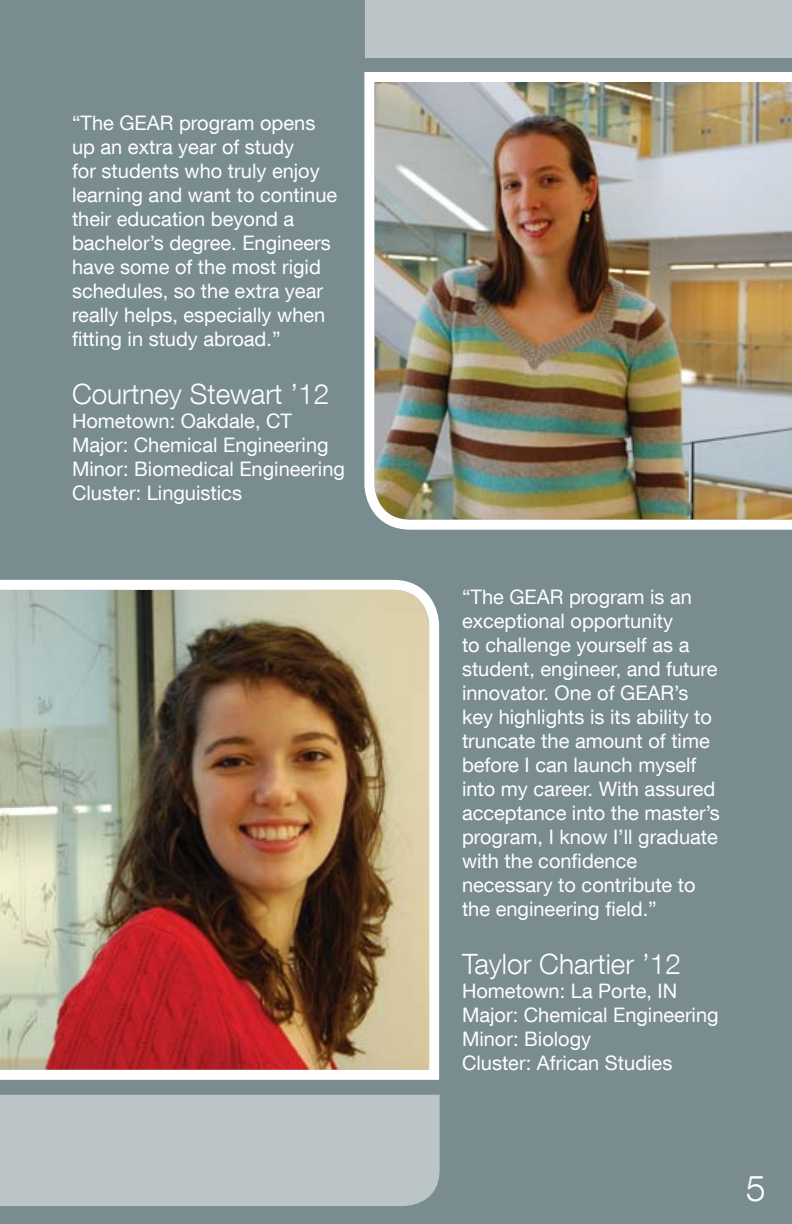
<style>
.page{position:relative;width:792px;height:1224px;background:#798c90}
.page>*{position:absolute;margin:0;border:0;box-sizing:border-box;transform-origin:0 0}
.t1{font:300 36px "Helvetica Neue LT Com";color:#fff}
.t2{font:300 28px "Helvetica Neue LT Com";color:#fff}
.t3{font:20px/24px "Helvetica Neue LT Com";color:#fff}
</style>
<div class="page">
<img style="left:364px;top:72px;width:428px;height:458px">
<img style="left:0;top:579px;width:440px;height:501px">
<div style="left:0;top:1095px;width:440px;height:111px;background:#bbc5c7"></div>
<div style="left:365px;top:0;width:427px;height:58px;background:#bbc5c7"></div>
<p class="t3" style="left:72px;top:111px;width:267px">“The GEAR program opens up an extra year of study<br>for students who truly enjoy learning and want to continue their education beyond a bachelor’s degree. Engineers have some of the most rigid schedules, so the extra year really helps, especially when fitting in study abroad.”</p>
<h2 class="t2" style="left:72px;top:377px;width:259px">Courtney Stewart ’12</h2>
<p class="t3" style="left:72px;top:408px;width:274px">Hometown: Oakdale, CT<br>Major: Chemical Engineering<br>Minor: Biomedical Engineering<br>Cluster: Linguistics</p>
<p class="t3" style="left:462px;top:585px;width:259px">“The GEAR program is an exceptional opportunity<br>to challenge yourself as a student, engineer, and future innovator. One of GEAR’s key highlights is its ability to truncate the amount of time before I can launch myself into my career. With assured acceptance into the master’s program, I know I’ll graduate with the confidence necessary to contribute to the engineering field.”</p>
<h2 class="t2" style="left:462px;top:947px;width:220px">Taylor Chartier ’12</h2>
<p class="t3" style="left:462px;top:978px;width:258px">Hometown: La Porte, IN<br>Major: Chemical Engineering<br>Minor: Biology<br>Cluster: African Studies</p>
<h1 class="t1" style="left:746px;top:1166px;width:22px">5</h1>
</div>
